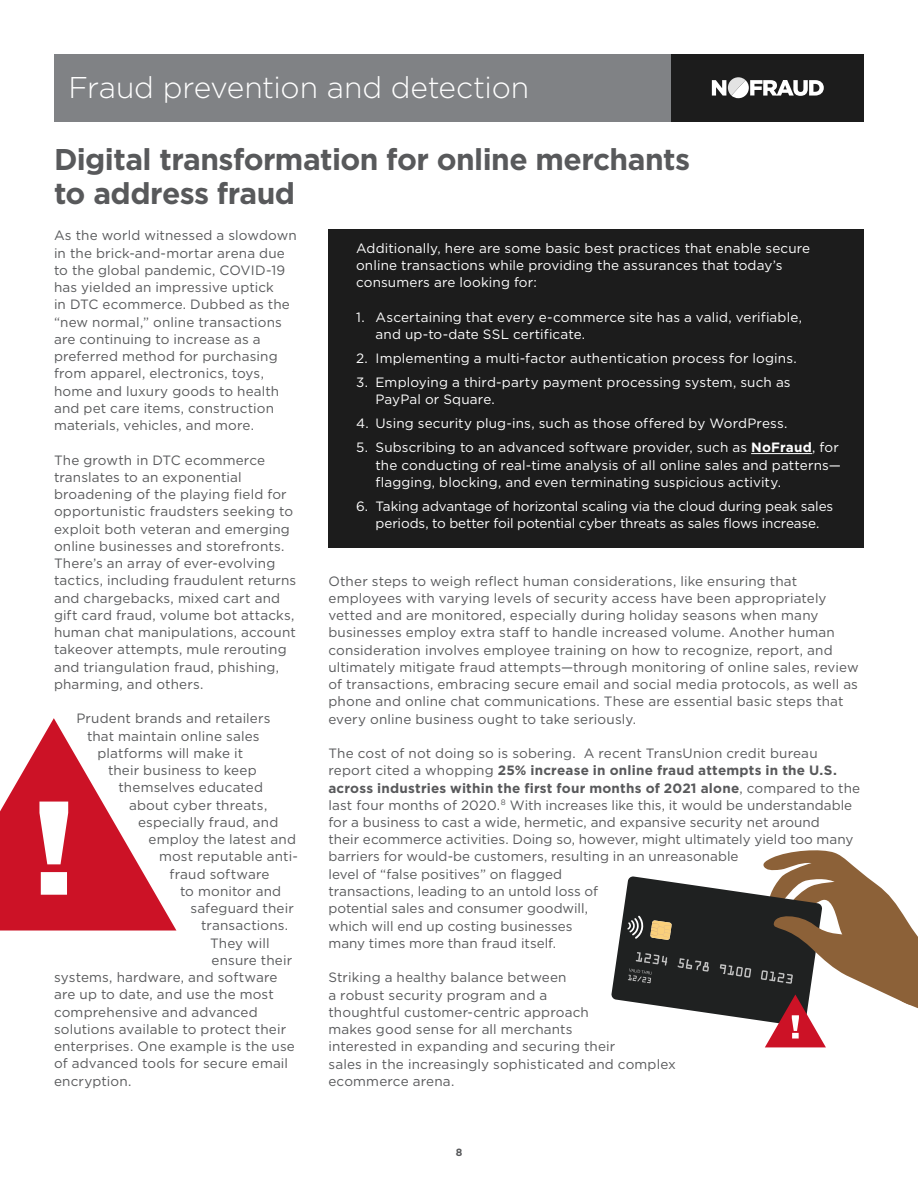
<style>
.page{position:relative;width:918px;height:1188px;background:#fff}
.page>*{position:absolute;margin:0;border:0;box-sizing:border-box;transform-origin:0 0}
.t1{font:700 30px/34.5px "Gotham";letter-spacing:-.02em;color:#58595b}
.t2{font:300 30px "Gotham";letter-spacing:-.01em;color:#fff}
.t3{font:13.5px/17.2px "Gotham";letter-spacing:.01em;color:#58595b}
.t4{font:13.5px/17.2px "Gotham";letter-spacing:.01em;color:#fff}
.t5{font:13.5px/17.2px "Gotham";letter-spacing:-.01em;color:#fff;text-align:center}
.t6{font:700 10.5px "Gotham";color:#58595b}
.s1{font-weight:700}
</style>
<div class="page">
<div style="left:54px;top:54px;width:618px;height:68px;background:#808285"></div>
<div style="left:328px;top:230px;width:536px;height:318px;background:#1c1c1c"></div>
<hr style="left:751px;top:453px;width:61px;height:1px;background:#fff">
<div style="left:672px;top:54px;width:192px;height:68px;background:#1c1c1c"></div>
<svg style="left:712px;top:77px;width:112px;height:21px"></svg>
<svg style="left:0;top:718px;width:176px;height:213px"></svg>
<svg style="left:611px;top:850px;width:307px;height:197px"></svg>
<h1 class="t2" style="left:69px;top:69px;width:462px">Fraud prevention and detection</h1>
<h1 class="t1" style="left:54px;top:141px;width:638px">Digital transformation for online merchants to address fraud</h1>
<p class="t3" style="left:54px;top:227px;width:244px">As the world witnessed a slowdown in the brick-and-mortar arena due to the global pandemic, COVID-19 has yielded an impressive uptick<br>in DTC ecommerce. Dubbed as the “new normal,” online transactions are continuing to increase as a preferred method for purchasing from apparel, electronics, toys, home and luxury goods to health and pet care items, construction materials, vehicles, and more.</p>
<p class="t3" style="left:54px;top:451px;width:244px">The growth in DTC ecommerce translates to an exponential broadening of the playing field for opportunistic fraudsters seeking to exploit both veteran and emerging online businesses and storefronts.<br>There’s an array of ever-evolving tactics, including fraudulent returns and chargebacks, mixed cart and gift card fraud, volume bot attacks, human chat manipulations, account takeover attempts, mule rerouting and triangulation fraud, phishing, pharming, and others.</p>
<p class="t3" style="left:77px;top:710px;width:196px">Prudent brands and retailers</p>
<p class="t3" style="left:87px;top:727px;width:174px">that maintain online sales</p>
<p class="t3" style="left:98px;top:744px;width:147px">platforms will make it</p>
<p class="t3" style="left:108px;top:761px;width:150px">their business to keep</p>
<p class="t3" style="left:119px;top:779px;width:146px">themselves educated</p>
<p class="t3" style="left:129px;top:796px;width:140px">about cyber threats,</p>
<p class="t3" style="left:138px;top:813px;width:142px">especially fraud, and</p>
<p class="t3" style="left:149px;top:830px;width:149px">employ the latest and</p>
<p class="t3" style="left:159px;top:848px;width:140px">most reputable anti-</p>
<p class="t3" style="left:170px;top:865px;width:102px">fraud software</p>
<p class="t3" style="left:180px;top:882px;width:103px">to monitor and</p>
<p class="t3" style="left:191px;top:899px;width:105px">safeguard their</p>
<p class="t3" style="left:201px;top:917px;width:89px">transactions.</p>
<p class="t3" style="left:210px;top:934px;width:61px">They will</p>
<p class="t3" style="left:212px;top:951px;width:82px">ensure their</p>
<p class="t3" style="left:54px;top:968px;width:225px">systems, hardware, and software</p>
<p class="t3" style="left:54px;top:986px;width:221px">are up to date, and use the most</p>
<p class="t3" style="left:54px;top:1003px;width:205px">comprehensive and advanced</p>
<p class="t3" style="left:54px;top:1020px;width:234px">solutions available to protect their</p>
<p class="t3" style="left:54px;top:1038px;width:242px">enterprises. One example is the use</p>
<p class="t3" style="left:54px;top:1055px;width:236px">of advanced tools for secure email</p>
<p class="t3" style="left:54px;top:1072px;width:79px">encryption.</p>
<p class="t4" style="left:356px;top:239px;width:456px">Additionally, here are some basic best practices that enable secure online transactions while providing the assurances that today’s consumers are looking for:</p>
<p class="t4" style="left:376px;top:308px;width:428px;text-indent:-19px">1. Ascertaining that every e-commerce site has a valid, verifiable, and up-to-date SSL certificate.</p>
<p class="t4" style="left:356px;top:349px;width:442px">2. Implementing a multi-factor authentication process for logins.</p>
<p class="t4" style="left:376px;top:373px;width:417px;text-indent:-19px">3. Employing a third-party payment processing system, such as<br>PayPal or Square.</p>
<p class="t4" style="left:356px;top:415px;width:433px">4. Using security plug-ins, such as those offered by WordPress.</p>
<p class="t4" style="left:376px;top:439px;width:467px;text-indent:-19px">5. Subscribing to an advanced software provider, such as <span class="s1">NoFraud</span>, for the conducting of real-time analysis of all online sales and patterns— flagging, blocking, and even terminating suspicious activity.</p>
<p class="t5" style="left:356px;top:497px;width:479px">6. Taking advantage of horizontal scaling via the cloud during peak sales periods, to better foil potential cyber threats as sales flows increase.</p>
<p class="t3" style="left:328px;top:572px;width:532px">Other steps to weigh reflect human considerations, like ensuring that employees with varying levels of security access have been appropriately vetted and are monitored, especially during holiday seasons when many businesses employ extra staff to handle increased volume. Another human consideration involves employee training on how to recognize, report, and ultimately mitigate fraud attempts—through monitoring of online sales, review of transactions, embracing secure email and social media protocols, as well as phone and online chat communications. These are essential basic steps that every online business ought to take seriously.</p>
<p class="t3" style="left:328px;top:744px;width:533px">The cost of not doing so is sobering. A recent TransUnion credit bureau report cited a whopping <span class="s1">25% increase in online fraud attempts in the U.S. across industries within the first four months of 2021 alone</span>, compared to the last four months of 2020.<sup>8</sup> With increases like this, it would be understandable for a business to cast a wide, hermetic, and expansive security net around<br>their ecommerce activities. Doing so, however, might ultimately yield too many barriers for would-be customers, resulting in an unreasonable<br>level of “false positives” on flagged<br>transactions, leading to an untold loss of<br>potential sales and consumer goodwill,<br>which will end up costing businesses<br>many times more than fraud itself.</p>
<p class="t3" style="left:328px;top:969px;width:349px">Striking a healthy balance between<br>a robust security program and a<br>thoughtful customer-centric approach<br>makes good sense for all merchants<br>interested in expanding and securing their<br>sales in the increasingly sophisticated and complex ecommerce arena.</p>
<p class="t6" style="left:456px;top:1145px;width:8px">8</p>
</div>
